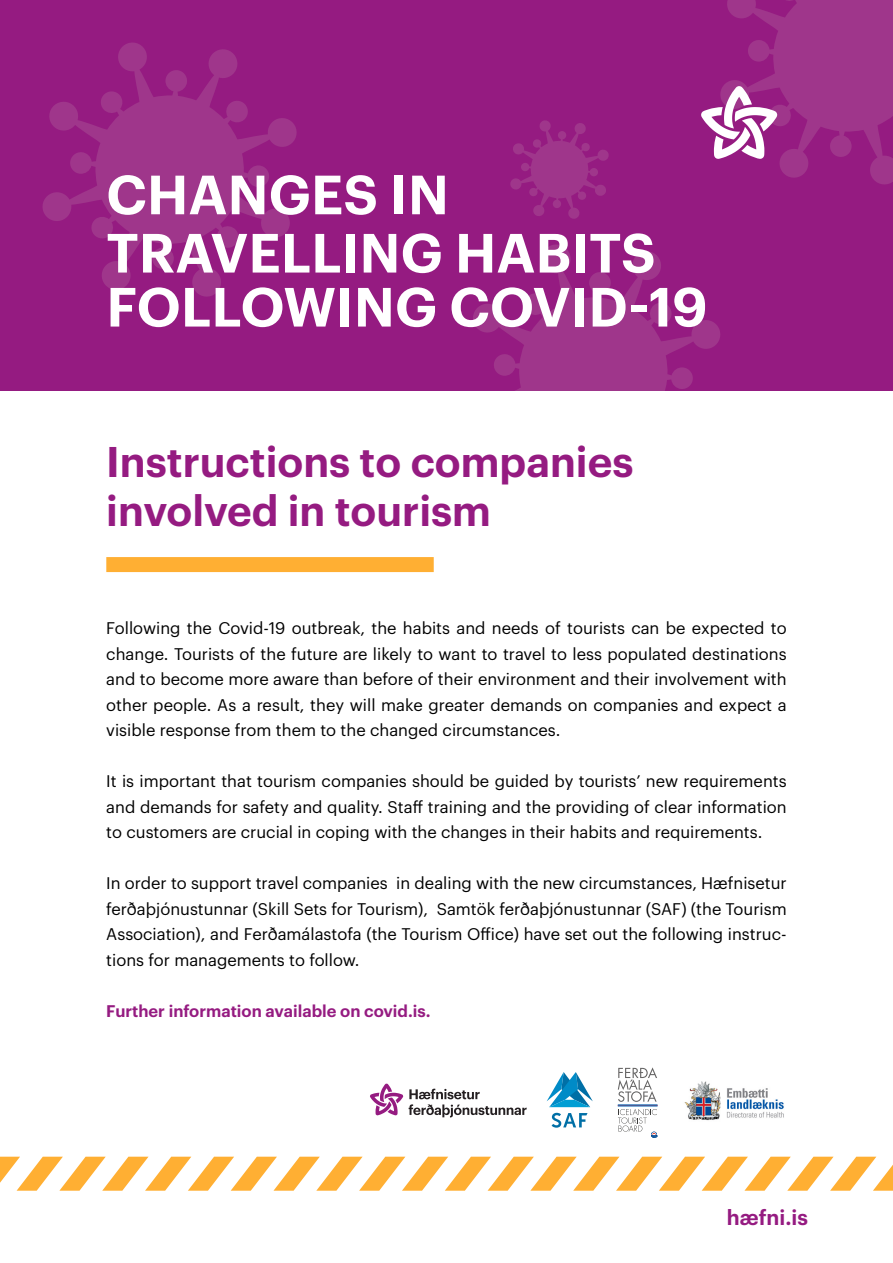
<style>
.page{position:relative;width:893px;height:1263px;background:#fff}
.page>*{position:absolute;margin:0;border:0;box-sizing:border-box;transform-origin:0 0}
.t1{font:600 54px/56.1px "Graphik LC";letter-spacing:.005em;color:#fff}
.t2{font:600 42px/49.2px "Graphik LC";color:#951b81}
.t3{font:600 21px "Graphik LC";color:#951b81}
.t4{font:16.5px/25.5px "Graphik LC";color:#000;text-align:justify}
.t5{font:600 16.5px "Graphik LC";color:#951b81}
</style>
<div class="page">
<div style="left:0;top:0;width:893px;height:391px;background:#951b81"></div>
<svg style="left:42px;top:42px;width:255px;height:255px"></svg>
<svg style="left:473px;top:244px;width:247px;height:147px"></svg>
<svg style="left:510px;top:120px;width:99px;height:99px"></svg>
<div style="left:106px;top:557px;width:328px;height:15px;background:#ffaf33"></div>
<svg style="left:370px;top:1083px;width:33px;height:32px"></svg>
<svg style="left:409px;top:1089px;width:118px;height:28px"></svg>
<svg style="left:547px;top:1072px;width:46px;height:35px"></svg>
<svg style="left:552px;top:1113px;width:35px;height:15px"></svg>
<svg style="left:0;top:1157px;width:893px;height:34px"></svg>
<svg style="left:618px;top:1067px;width:39px;height:35px"></svg>
<hr style="left:618px;top:1105px;width:40px;height:1px;background:#e30613">
<hr style="left:618px;top:1106px;width:40px;height:1px;background:#1d71b8">
<hr style="left:618px;top:1104px;width:40px;height:1px;background:#1d71b8">
<svg style="left:618px;top:1109px;width:40px;height:29px"></svg>
<img style="left:684px;top:1081px;width:100px;height:40px">
<svg style="left:701px;top:0;width:192px;height:185px"></svg>
<h1 class="t1" style="left:106px;top:162px;width:603px">CHANGES IN<br>TRAVELLING HABITS<br>FOLLOWING COVID-19</h1>
<h2 class="t2" style="left:106px;top:433px;width:529px">Instructions to companies involved in tourism</h2>
<p class="t4" style="left:106px;top:614px;width:682px">Following the Covid-19 outbreak, the habits and needs of tourists can be expected to change. Tourists of the future are likely to want to travel to less populated destinations and to become more aware than before of their environment and their involvement with other people. As a result, they will make greater demands on companies and expect a visible response from them to the changed circumstances.</p>
<p class="t4" style="left:106px;top:767px;width:682px">It is important that tourism companies should be guided by tourists’ new requirements and demands for safety and quality. Staff training and the providing of clear information to customers are crucial in coping with the changes in their habits and requirements.</p>
<p class="t4" style="left:106px;top:869px;width:682px">In order to support travel companies in dealing with the new circumstances, Hæfnisetur ferðaþjónustunnar (Skill Sets for Tourism), Samtök ferðaþjónustunnar (SAF) (the Tourism Association), and Ferðamálastofa (the Tourism Office) have set out the following instruc&shy;tions for managements to follow.</p>
<p class="t5" style="left:106px;top:998px;width:326px">Further information available on covid.is.</p>
<p class="t3" style="left:727px;top:1201px;width:82px">hæfni.is</p>
</div>
